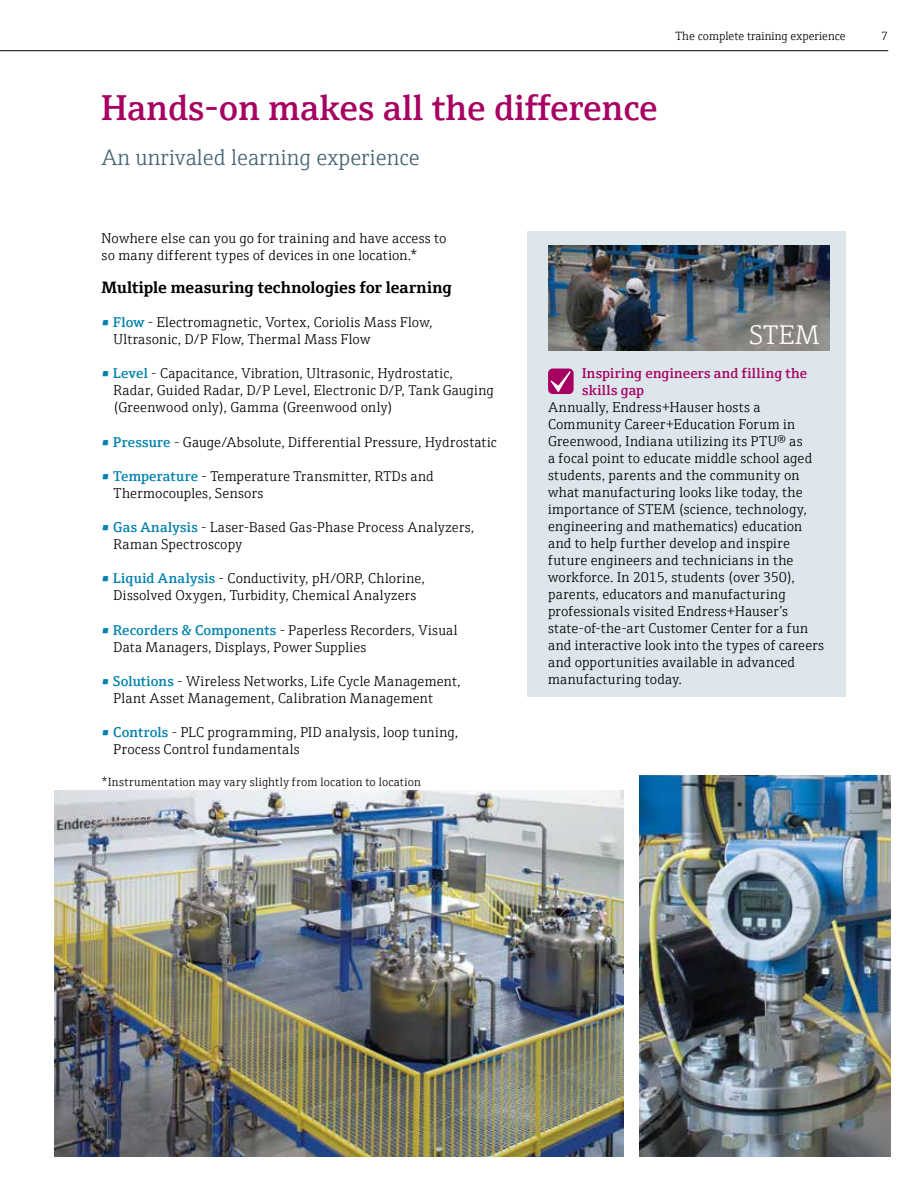
<style>
.page{position:relative;width:918px;height:1188px;background:#fff}
.page>*{position:absolute;margin:0;border:0;box-sizing:border-box;transform-origin:0 0}
.t1{font:600 36px "E+H Serif";color:#a70063}
.t2{font:300 27px "E+H Serif";color:#fff}
.t3{font:300 22.5px "E+H Serif";color:#456473}
.t4{font:700 16.5px "E+H Serif";color:#000}
.t5{font:300 14.25px/17px "E+H Serif";letter-spacing:.015em;color:#000}
.t6{font:600 14.25px/17.1px "E+H Serif";letter-spacing:.025em;color:#a70063}
.t7{font:300 12px "E+H Serif";letter-spacing:.01em;color:#000}
.s1{font-weight:600;color:#0081ad}
</style>
<div class="page">
<div style="left:527px;top:232px;width:319px;height:465px;background:#dce6eb"></div>
<img style="left:54px;top:791px;width:569px;height:365px">
<hr style="left:0;top:50px;width:888px;height:1px;background:#000">
<div style="left:548px;top:369px;width:26px;height:25px;background:#a70063;border-radius:5px"></div>
<svg style="left:549px;top:371px;width:22px;height:22px"></svg>
<img style="left:639px;top:776px;width:252px;height:381px">
<img style="left:548px;top:245px;width:282px;height:106px">
<p class="t7" style="left:676px;top:27px;width:172px">The complete training experience</p>
<p class="t7" style="left:881px;top:27px;width:8px">7</p>
<h1 class="t1" style="left:102px;top:80px;width:558px">Hands-on makes all the difference</h1>
<h3 class="t3" style="left:102px;top:141px;width:320px">An unrivaled learning experience</h3>
<p class="t5" style="left:102px;top:229px;width:346px">Nowhere else can you go for training and have access to so many different types of devices in one location.*</p>
<p class="t4" style="left:102px;top:274px;width:352px">Multiple measuring technologies for learning</p>
<p class="t5" style="left:114px;top:312px;width:321px;text-indent:-12px"><span class="s1">• Flow</span> - Electromagnetic, Vortex, Coriolis Mass Flow,<br>Ultrasonic, D/P Flow, Thermal Mass Flow</p>
<p class="t5" style="left:114px;top:364px;width:382px;text-indent:-12px"><span class="s1">• Level</span> - Capacitance, Vibration, Ultrasonic, Hydrostatic,<br>Radar, Guided Radar, D/P Level, Electronic D/P, Tank Gauging (Greenwood only), Gamma (Greenwood only)</p>
<p class="t5" style="left:102px;top:432px;width:397px"><span class="s1">• Pressure</span> - Gauge/Absolute, Differential Pressure, Hydrostatic</p>
<p class="t5" style="left:114px;top:466px;width:322px;text-indent:-12px"><span class="s1">• Temperature</span> - Temperature Transmitter, RTDs and<br>Thermocouples, Sensors</p>
<p class="t5" style="left:114px;top:518px;width:362px;text-indent:-12px"><span class="s1">• Gas Analysis</span> - Laser-Based Gas-Phase Process Analyzers,<br>Raman Spectroscopy</p>
<p class="t5" style="left:102px;top:569px;width:325px;text-align:center"><span class="s1">• Liquid Analysis</span> - Conductivity, pH/ORP, Chlorine,<br>Dissolved Oxygen, Turbidity, Chemical Analyzers</p>
<p class="t5" style="left:114px;top:620px;width:346px;text-indent:-12px"><span class="s1">• Recorders &amp; Components</span> - Paperless Recorders, Visual<br>Data Managers, Displays, Power Supplies</p>
<p class="t5" style="left:114px;top:672px;width:349px;text-indent:-12px"><span class="s1">• Solutions</span> - Wireless Networks, Life Cycle Management,<br>Plant Asset Management, Calibration Management</p>
<p class="t5" style="left:114px;top:723px;width:346px;text-indent:-12px"><span class="s1">• Controls</span> - PLC programming, PID analysis, loop tuning,<br>Process Control fundamentals</p>
<p class="t7" style="left:102px;top:773px;width:321px">*Instrumentation may vary slightly from location to location</p>
<h2 class="t2" style="left:750px;top:315px;width:71px">STEM</h2>
<p class="t6" style="left:582px;top:363px;width:227px">Inspiring engineers and filling the skills gap</p>
<p class="t5" style="left:548px;top:397px;width:278px">Annually, Endress+Hauser hosts a Community Career+Education Forum in Greenwood, Indiana utilizing its PTU® as<br>a focal point to educate middle school aged students, parents and the community on what manufacturing looks like today, the importance of STEM (science, technology, engineering and mathematics) education and to help further develop and inspire future engineers and technicians in the workforce. In 2015, students (over 350), parents, educators and manufacturing professionals visited Endress+Hauser’s state-of-the-art Customer Center for a fun and interactive look into the types of careers and opportunities available in advanced manufacturing today.</p>
</div>
